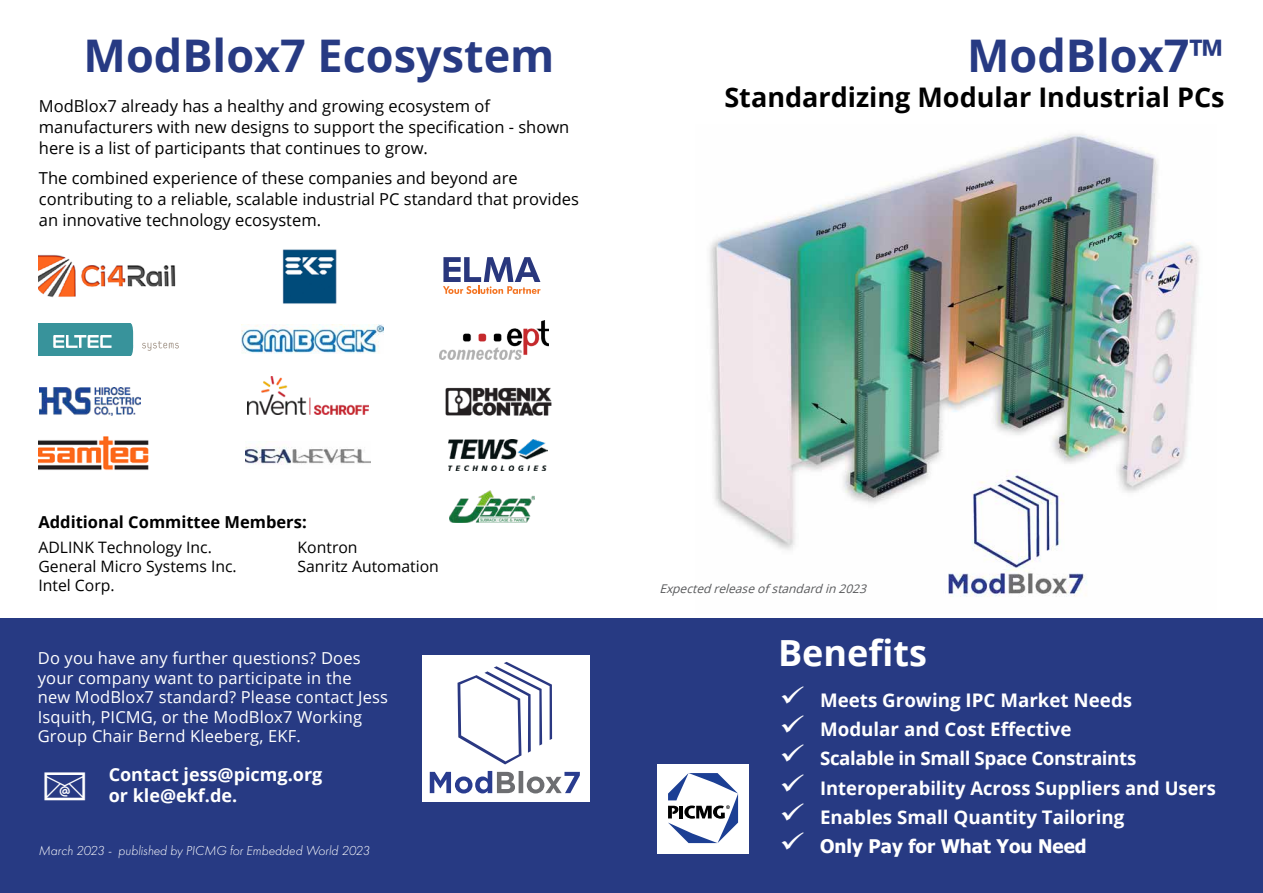
<style>
.page{position:relative;width:1263px;height:893px;background:#fff}
.page>*{position:absolute;margin:0;border:0;box-sizing:border-box;transform-origin:0 0}
.t1{font:700 45px "Open Sans";color:#273a83}
.t2{font:700 36px "Open Sans";color:#fff}
.t3{font:700 27px "Open Sans";color:#000}
.t4{font:700 18.75px "Open Sans";color:#fff}
.t5{font:700 18.75px "Open Sans";letter-spacing:-.02em;color:#fff}
.t6{font:700 18.75px "Tahoma";color:#fff}
.t7{font:700 18px/21.6px "Open Sans";color:#fff}
.t8{font:16.5px/21px "Open Sans";color:#000}
.t9{font:16.5px/19.5px "Open Sans";letter-spacing:.01em;color:#fff}
.t10{font:700 16.5px "Open Sans";color:#000}
.t11{font:15.75px "Open Sans";color:#000}
.t12{font:italic 300 13.5px "Futura PT";color:#fff}
.t13{font:italic 12px "Open Sans";color:#58595b}
</style>
<div class="page">
<div style="left:0;top:619px;width:1263px;height:274px;background:#273a83"></div>
<img style="left:282px;top:249px;width:55px;height:55px">
<img style="left:246px;top:446px;width:124px;height:19px">
<div style="left:657px;top:764px;width:92px;height:89px;background:#fff"></div>
<svg style="left:668px;top:773px;width:70px;height:70px"></svg>
<div style="left:422px;top:655px;width:168px;height:146px;background:#fff"></div>
<svg style="left:430px;top:771px;width:150px;height:22px"></svg>
<svg style="left:457px;top:662px;width:95px;height:102px"></svg>
<img style="left:709px;top:134px;width:490px;height:463px">
<img style="left:450px;top:491px;width:85px;height:32px">
<img style="left:38px;top:255px;width:138px;height:42px">
<img style="left:241px;top:324px;width:142px;height:29px">
<img style="left:445px;top:387px;width:107px;height:29px">
<svg style="left:38px;top:323px;width:95px;height:32px;background:#50a0a7"></svg>
<svg style="left:142px;top:341px;width:37px;height:10px"></svg>
<img style="left:439px;top:320px;width:110px;height:40px">
<img style="left:248px;top:376px;width:120px;height:38px">
<svg style="left:443px;top:257px;width:97px;height:37px"></svg>
<img style="left:39px;top:387px;width:101px;height:29px">
<img style="left:39px;top:436px;width:109px;height:34px">
<img style="left:449px;top:440px;width:99px;height:30px">
<p class="t1" style="left:84px;top:24px;width:472px">ModBlox7 Ecosystem</p>
<p class="t8" style="left:39px;top:95px;width:532px">ModBlox7 already has a healthy and growing ecosystem of manufacturers with new designs to support the specification - shown here is a list of participants that continues to grow.</p>
<p class="t8" style="left:39px;top:167px;width:541px">The combined experience of these companies and beyond are contributing to a reliable, scalable industrial PC standard that provides an innovative technology ecosystem.</p>
<p class="t1" style="left:967px;top:24px;width:258px">ModBlox7™</p>
<p class="t3" style="left:724px;top:78px;width:502px">Standardizing Modular Industrial PCs</p>
<p class="t10" style="left:38px;top:510px;width:270px">Additional Committee Members:</p>
<p class="t11" style="left:38px;top:537px;width:175px">ADLINK Technology Inc.</p>
<p class="t11" style="left:38px;top:556px;width:200px">General Micro Systems Inc.</p>
<p class="t11" style="left:38px;top:574px;width:78px">Intel Corp.</p>
<p class="t11" style="left:298px;top:537px;width:62px">Kontron</p>
<p class="t11" style="left:298px;top:556px;width:143px">Sanritz Automation</p>
<p class="t9" style="left:38px;top:648px;width:352px">Do you have any further questions? Does your company want to participate in the new ModBlox7 standard? Please contact Jess Isquith, PICMG, or the ModBlox7 Working Group Chair Bernd Kleeberg, EKF.</p>
<p class="t7" style="left:109px;top:763px;width:215px">Contact jess@picmg.org or kle@ekf.de.</p>
<p class="t12" style="left:38px;top:843px;width:333px">March 2023 - published by PICMG for Embedded World 2023</p>
<p class="t13" style="left:659px;top:580px;width:212px">Expectedreleaseofstandardin2023</p>
<p class="t2" style="left:778px;top:627px;width:150px">Benefits</p>
<p class="t4" style="left:779px;top:687px;width:354px">✓ Meets Growing IPC Market Needs</p>
<p class="t4" style="left:779px;top:716px;width:294px">✓ Modular and Cost Effective</p>
<p class="t5" style="left:779px;top:745px;width:358px">✓ Scalable in Small Space Constraints</p>
<p class="t4" style="left:779px;top:774px;width:438px">✓ Interoperability Across Suppliers and Users</p>
<p class="t4" style="left:779px;top:804px;width:346px">✓ Enables Small Quantity Tailoring</p>
<p class="t6" style="left:779px;top:833px;width:309px">✓ Only Pay for What You Need</p>
</div>
